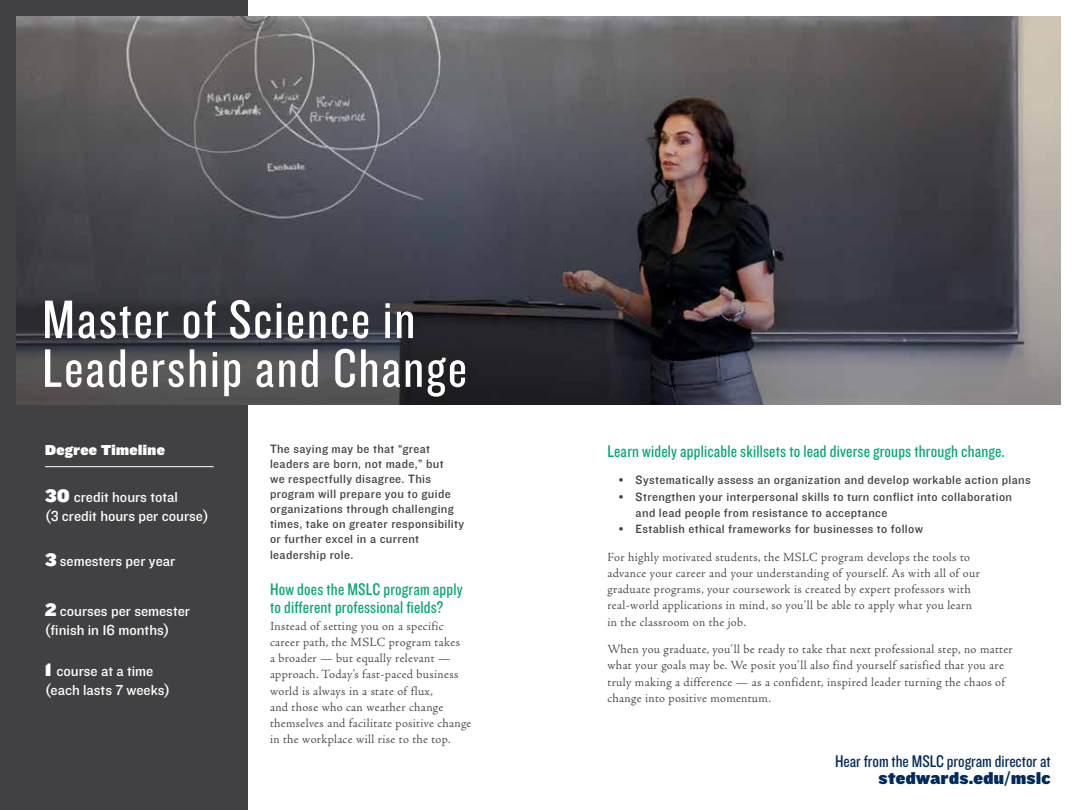
<style>
.page{position:relative;width:1080px;height:810px;background:#fff}
.page>*{position:absolute;margin:0;border:0;box-sizing:border-box;transform-origin:0 0}
.t1{font:56.25px/48.8px "Knockout HTF28 Junior Featherwt";letter-spacing:.03em;color:#fff;scale:1.13 1}
.t2{font:17.5px/18.8px "Knockout HTF29 Junior Liteweight";letter-spacing:.01em;color:#03a86e}
.t3{font:17.5px "Knockout HTF29 Junior Liteweight";color:#002b5c}
.t4{font:17.5px "Knockout HTF92 Ultmt Cruiserwt";letter-spacing:.03em;color:#002b5c}
.t5{font:15px/18.8px "Knockout HTF31 Junior Middlewt";color:#fff}
.t6{font:15px "Knockout HTF92 Ultmt Cruiserwt";letter-spacing:.03em;color:#fff}
.t7{font:300 12.5px/16.2px "Adobe Jenson Pro";letter-spacing:.025em;color:#414042}
.t8{font:12.5px/15px "Knockout HTF31 Junior Middlewt";letter-spacing:.03em;color:#414042}
.s1{font-family:"Knockout HTF92 Ultmt Cruiserwt";font-size:18.75px}
</style>
<div class="page">
<div style="left:0;top:0;width:248px;height:810px;background:#414042"></div>
<hr style="left:45px;top:466px;width:169px;height:1px;background:#fff">
<img style="left:16px;top:17px;width:1045px;height:388px">
<h1 class="t1" style="left:42px;top:296px;width:377px">Master of Science in<br>Leadership and Change</h1>
<p class="t6" style="left:45px;top:442px;width:121px">Degree Timeline</p>
<p class="t5" style="left:45px;top:488px;width:165px"><span class="s1">30</span> credit hours total<br>(3 credit hours per course)</p>
<p class="t5" style="left:45px;top:552px;width:132px"><span class="s1">3</span> semesters per year</p>
<p class="t5" style="left:45px;top:602px;width:147px"><span class="s1">2</span> courses per semester (finish in 16 months)</p>
<p class="t5" style="left:45px;top:662px;width:127px"><span class="s1">1</span> course at a time (each lasts 7 weeks)</p>
<p class="t8" style="left:270px;top:441px;width:196px">The saying may be that “great leaders are born, not made,” but<br>we respectfully disagree. This program will prepare you to guide organizations through challenging times, take on greater responsibility or further excel in a current</p>
<p class="t8" style="left:270px;top:548px;width:85px">leadership role.</p>
<h2 class="t2" style="left:270px;top:580px;width:194px">How does the MSLC program apply to different professional fields?</h2>
<p class="t7" style="left:270px;top:618px;width:203px">Instead of setting you on a specific career path, the MSLC program takes<br>a broader — but equally relevant — approach. Today’s fast-paced business world is always in a state of flux,<br>and those who can weather change themselves and facilitate positive change in the workplace will rise to the top.</p>
<h2 class="t2" style="left:608px;top:442px;width:399px">Learn widely applicable skillsets to lead diverse groups through change.</h2>
<p class="t8" style="left:619px;top:473px;width:414px">• Systematically assess an organization and develop workable action plans</p>
<p class="t8" style="left:636px;top:489px;width:378px;line-height:16.2px;text-indent:-17px">• Strengthen your interpersonal skills to turn conflict into collaboration and lead people from resistance to acceptance</p>
<p class="t8" style="left:619px;top:522px;width:306px">• Establish ethical frameworks for businesses to follow</p>
<p class="t7" style="left:608px;top:549px;width:374px">For highly motivated students, the MSLC program develops the tools to advance your career and your understanding of yourself. As with all of our graduate programs, your coursework is created by expert professors with real-world applications in mind, so you’ll be able to apply what you learn in the classroom on the job.</p>
<p class="t7" style="left:608px;top:641px;width:407px">When you graduate, you’ll be ready to take that next professional step, no matter what your goals may be. We posit you’ll also find yourself satisfied that you are truly making a difference — as a confident, inspired leader turning the chaos of change into positive momentum.</p>
<h2 class="t3" style="left:835px;top:752px;width:217px">Hear from the MSLC program director at</h2>
<h2 class="t4" style="left:879px;top:769px;width:174px">stedwards.edu/mslc</h2>
</div>
